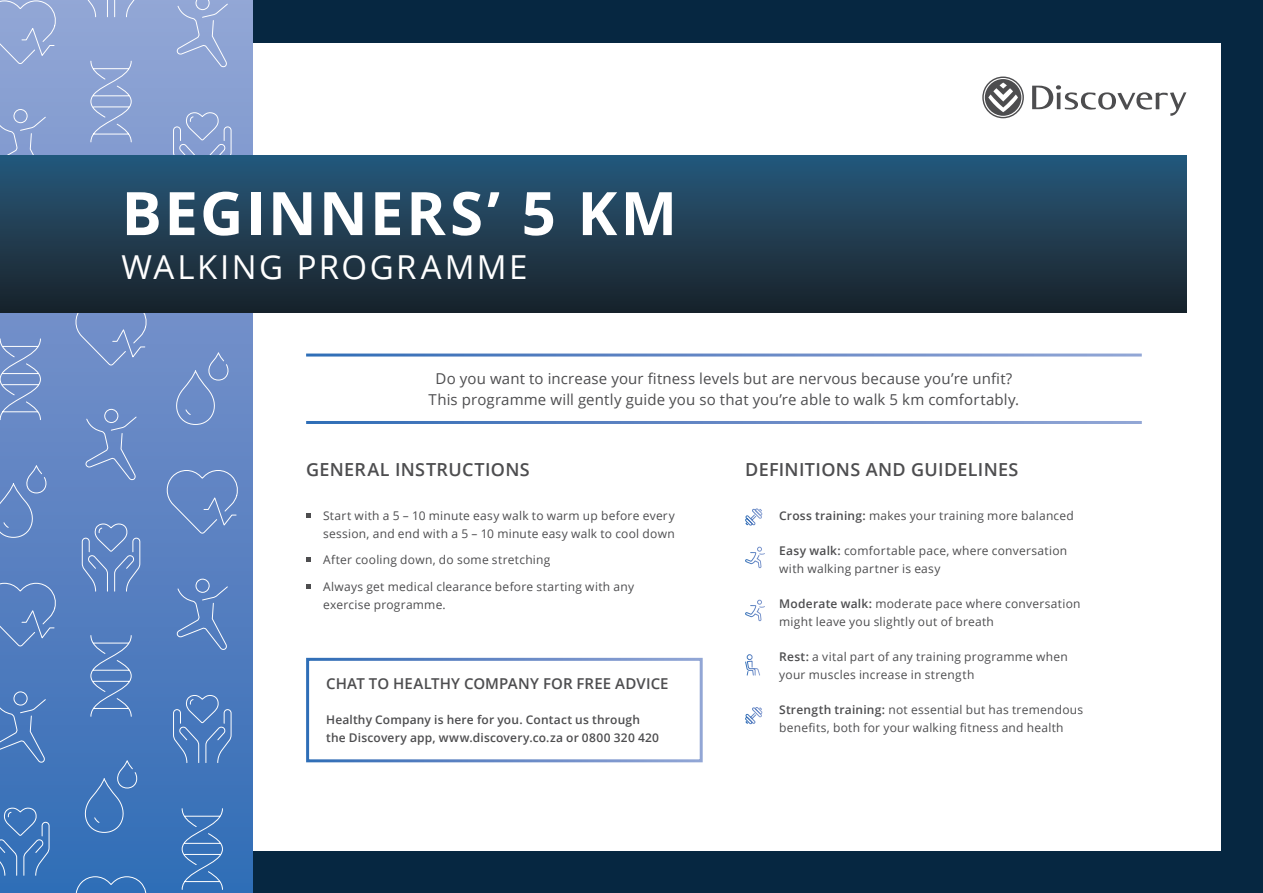
<style>
.page{position:relative;width:1263px;height:893px;background:#fff}
.page>*{position:absolute;margin:0;border:0;box-sizing:border-box;transform-origin:0 0}
.t1{font:700 60px "Open Sans";letter-spacing:.04em;color:#fff}
.t2{font:33px "Open Sans";letter-spacing:.075em;color:#fff}
.t3{font:600 18px "Open Sans";letter-spacing:.02em;color:#4d4d4f}
.t4{font:15px/21px "Open Sans";letter-spacing:.01em;color:#4d4d4f;text-align:center}
.t5{font:600 15px "Open Sans";letter-spacing:.005em;color:#4d4d4f}
.t6{font:12px/18px "Open Sans";letter-spacing:.02em;color:#4d4d4f}
.t7{font:600 12px/18px "Open Sans";letter-spacing:.015em;color:#4d4d4f}
.s1{font-weight:600}
</style>
<div class="page">
<div style="left:185px;top:0;width:1078px;height:893px;background:#062741"></div>
<div style="left:223px;top:43px;width:997px;height:807px;background:#fff"></div>
<svg style="left:0;top:0;width:252px;height:893px;background:#5e85c3"></svg>
<svg style="left:0;top:109px;width:46px;height:46px;background:#8ca3d3"></svg>
<svg style="left:0;top:0;width:56px;height:64px;background:#95a9d6"></svg>
<svg style="left:0;top:692px;width:46px;height:71px;background:#517fbf"></svg>
<svg style="left:0;top:465px;width:48px;height:73px;background:#678ac6"></svg>
<svg style="left:0;top:583px;width:56px;height:63px;background:#5d84c2"></svg>
<svg style="left:0;top:338px;width:41px;height:82px;background:#7b97cc"></svg>
<svg style="left:0;top:807px;width:50px;height:69px;background:#477dbe"></svg>
<svg style="left:176px;top:0;width:52px;height:68px;background:#96aad7"></svg>
<svg style="left:176px;top:579px;width:52px;height:72px;background:#5e85c3"></svg>
<svg style="left:169px;top:352px;width:61px;height:73px;background:#7290c9"></svg>
<svg style="left:165px;top:470px;width:73px;height:64px;background:#688ac6"></svg>
<svg style="left:173px;top:112px;width:59px;height:43px;background:#90a6d4"></svg>
<svg style="left:182px;top:808px;width:41px;height:82px;background:#497fbf"></svg>
<svg style="left:173px;top:695px;width:59px;height:68px;background:#5683c1"></svg>
<svg style="left:85px;top:409px;width:52px;height:72px;background:#6f8fc8"></svg>
<svg style="left:73px;top:313px;width:74px;height:52px;background:#7693cb"></svg>
<svg style="left:90px;top:61px;width:42px;height:81px;background:#94a9d6"></svg>
<svg style="left:82px;top:0;width:58px;height:17px"></svg>
<svg style="left:78px;top:760px;width:61px;height:73px;background:#4579bc"></svg>
<svg style="left:73px;top:876px;width:74px;height:17px"></svg>
<svg style="left:90px;top:635px;width:42px;height:82px;background:#5d87c3"></svg>
<svg style="left:82px;top:523px;width:58px;height:69px;background:#688bc6"></svg>
<svg style="left:982px;top:77px;width:42px;height:41px"></svg>
<svg style="left:1032px;top:85px;width:154px;height:31px"></svg>
<div style="left:0;top:155px;width:1186px;height:158px;background:linear-gradient(to bottom,#26597c,#1a2229)"></div>
<svg style="left:306px;top:513px;width:5px;height:4px"></svg>
<svg style="left:306px;top:557px;width:5px;height:5px"></svg>
<svg style="left:306px;top:584px;width:5px;height:4px"></svg>
<svg style="left:745px;top:508px;width:18px;height:18px"></svg>
<svg style="left:745px;top:547px;width:20px;height:22px"></svg>
<svg style="left:745px;top:600px;width:20px;height:22px"></svg>
<svg style="left:745px;top:654px;width:15px;height:22px"></svg>
<svg style="left:745px;top:707px;width:18px;height:18px"></svg>
<div style="left:306px;top:658px;width:397px;height:104px;border:3px solid #fff"></div>
<h1 class="t1" style="left:122px;top:171px;width:557px">BEGINNERS’ 5 KM</h1>
<h2 class="t2" style="left:122px;top:244px;width:407px">WALKING PROGRAMME</h2>
<p class="t4" style="left:429px;top:367px;width:592px">Do you want to increase your fitness levels but are nervous because you’re unfit?<br>This programme will gently guide you so that you’re able to walk 5 km comfortably.</p>
<h3 class="t3" style="left:306px;top:457px;width:225px">GENERAL INSTRUCTIONS</h3>
<p class="t6" style="left:323px;top:506px;width:353px">Start with a 5 – 10 minute easy walk to warm up before every session, and end with a 5 – 10 minute easy walk to cool down</p>
<p class="t6" style="left:323px;top:550px;width:229px">After cooling down, do some stretching</p>
<p class="t6" style="left:323px;top:577px;width:312px">Always get medical clearance before starting with any exercise programme.</p>
<p class="t5" style="left:326px;top:674px;width:344px">CHAT TO HEALTHY COMPANY FOR FREE ADVICE</p>
<p class="t7" style="left:326px;top:711px;width:334px">Healthy Company is here for you. Contact us through the Discovery app, www.discovery.co.za or 0800 320 420</p>
<h3 class="t3" style="left:745px;top:457px;width:275px">DEFINITIONS AND GUIDELINES</h3>
<p class="t6" style="left:779px;top:506px;width:296px"><span class="s1">Cross training:</span> makes your training more balanced</p>
<p class="t6" style="left:779px;top:541px;width:289px"><span class="s1">Easy walk:</span> comfortable pace, where conversation with walking partner is easy</p>
<p class="t6" style="left:779px;top:594px;width:303px"><span class="s1">Moderate walk:</span> moderate pace where conversation might leave you slightly out of breath</p>
<p class="t6" style="left:779px;top:647px;width:290px"><span class="s1">Rest:</span> a vital part of any training programme when your muscles increase in strength</p>
<p class="t6" style="left:779px;top:700px;width:305px"><span class="s1">Strength training:</span> not essential but has tremendous benefits, both for your walking fitness and health</p>
</div>
